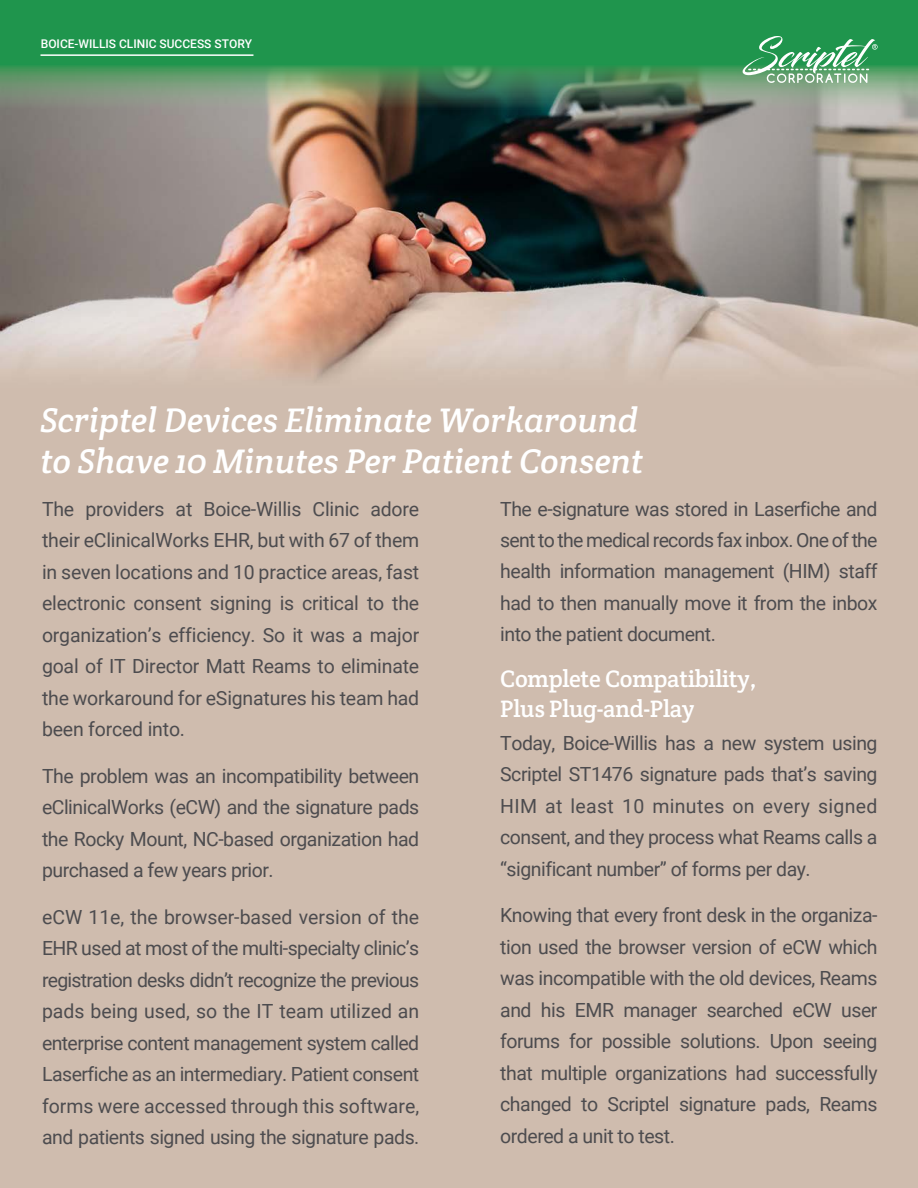
<style>
.page{position:relative;width:918px;height:1188px;background:#fff}
.page>*{position:absolute;margin:0;border:0;box-sizing:border-box;transform-origin:0 0}
.t1{font:italic 34.5px/40.5px "Crete Round";color:#fff}
.t2{font:24px/30px "Crete Round";letter-spacing:-.01em;color:#fff}
.t3{font:19.5px/31.5px "Roboto";letter-spacing:-.025em;color:#4d4c4f;text-align:justify}
.t4{font:500 12px "Roboto";color:#fff}
</style>
<div class="page">
<div style="left:0;top:388px;width:918px;height:800px;background:#cfbcae"></div>
<img style="left:0;top:293px;width:918px;height:95px">
<img style="left:0;top:0;width:918px;height:293px">
<svg style="left:743px;top:36px;width:135px;height:47px;background:#63b07e"></svg>
<hr style="left:40px;top:54px;width:213px;height:2px;background:#fff">
<p class="t4" style="left:41px;top:35px;width:213px">BOICE-WILLIS CLINIC SUCCESS STORY</p>
<h1 class="t1" style="left:40px;top:400px;width:604px">Scriptel Devices Eliminate Workaround to Shave 10 Minutes Per Patient Consent</h1>
<p class="t3" style="left:42px;top:492px;width:379px">The providers at Boice-Willis Clinic adore their eClinicalWorks EHR, but with 67 of them in seven locations and 10 practice areas, fast electronic consent signing is critical to the organization’s efficiency. So it was a major goal of IT Director Matt Reams to eliminate the workaround for eSignatures his team had been forced into.</p>
<p class="t3" style="left:42px;top:759px;width:379px">The problem was an incompatibility between eClinicalWorks (eCW) and the signature pads the Rocky Mount, NC-based organization had purchased a few years prior.</p>
<p class="t3" style="left:42px;top:900px;width:379px">eCW 11e, the browser-based version of the EHR used at most of the multi-specialty clinic’s registration desks didn’t recognize the previous pads being used, so the IT team utilized an enterprise content management system called Laserfiche as an intermediary. Patient consent forms were accessed through this software, and patients signed using the signature pads.</p>
<p class="t3" style="left:500px;top:492px;width:379px">The e-signature was stored in Laserfiche and sent to the medical records fax inbox. One of the health information management (HIM) staff had to then manually move it from the inbox into the patient document.</p>
<p class="t2" style="left:500px;top:663px;width:258px">Complete Compatibility,<br>Plus Plug-and-Play</p>
<p class="t3" style="left:500px;top:726px;width:379px">Today, Boice-Willis has a new system using Scriptel ST1476 signature pads that’s saving HIM at least 10 minutes on every signed consent, and they process what Reams calls a “significant number” of forms per day.</p>
<p class="t3" style="left:500px;top:899px;width:379px">Knowing that every front desk in the organiza&shy;tion used the browser version of eCW which was incompatible with the old devices, Reams and his EMR manager searched eCW user forums for possible solutions. Upon seeing that multiple organizations had successfully changed to Scriptel signature pads, Reams ordered a unit to test.</p>
</div>
